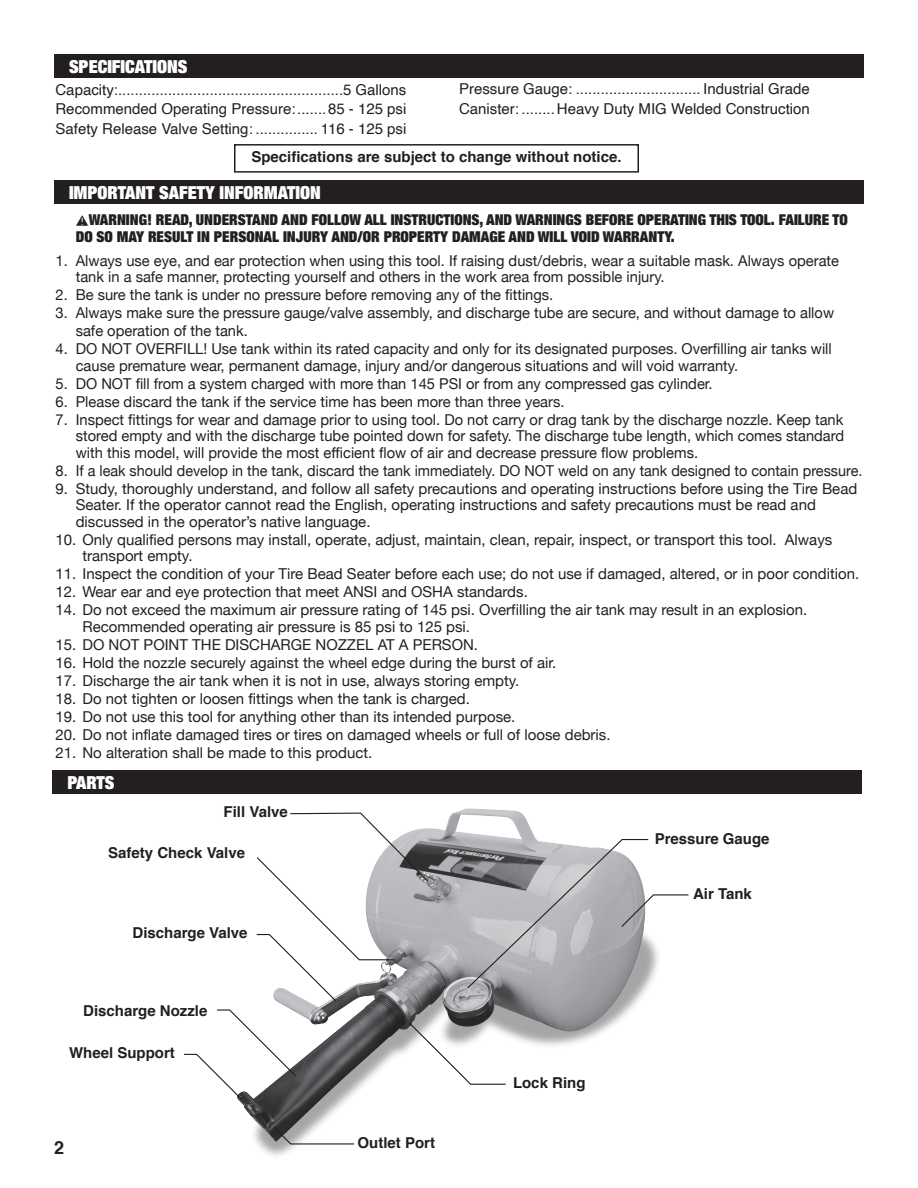
<style>
.page{position:relative;width:918px;height:1188px;background:#fff}
.page>*{position:absolute;margin:0;border:0;box-sizing:border-box;transform-origin:0 0}
.t1{font:900 expanded 18px "Helvetica Neue";color:#fff}
.t2{font:700 18px "Helvetica";color:#231f20}
.t3{font:15px/16.5px "Helvetica Neue";color:#231f20}
.t4{font:15px "Helvetica";color:#231f20}
.t5{font:900 expanded 15px/16.5px "Helvetica Neue";color:#231f20}
.t6{font:700 15px "Helvetica";color:#231f20}
</style>
<div class="page">
<div style="left:54px;top:54px;width:810px;height:23px;background:#231f20"></div>
<div style="left:54px;top:180px;width:810px;height:24px;background:#231f20"></div>
<img style="left:240px;top:808px;width:406px;height:348px">
<div style="left:52px;top:770px;width:810px;height:24px;background:#231f20"></div>
<div style="left:234px;top:144px;width:405px;height:29px;border:2px solid #231f20"></div>
<svg style="left:272px;top:1125px;width:83px;height:20px"></svg>
<svg style="left:408px;top:1022px;width:99px;height:63px"></svg>
<svg style="left:466px;top:838px;width:223px;height:152px"></svg>
<svg style="left:184px;top:1009px;width:114px;height:92px"></svg>
<svg style="left:256px;top:812px;width:173px;height:190px"></svg>
<p class="t1" style="left:69px;top:55px;width:120px">SPECIFICATIONS</p>
<p class="t4" style="left:56px;top:78px;width:352px">Capacity:......................................................5 Gallons</p>
<p class="t4" style="left:56px;top:97px;width:352px">Recommended Operating Pressure:.......85 - 125 psi</p>
<p class="t4" style="left:56px;top:117px;width:352px">Safety Release Valve Setting: ............... 116 - 125 psi</p>
<p class="t4" style="left:459px;top:78px;width:352px">Pressure Gauge: .............................. Industrial Grade</p>
<p class="t4" style="left:459px;top:97px;width:352px">Canister: ........Heavy Duty MIG Welded Construction</p>
<p class="t6" style="left:251px;top:145px;width:372px">Specifications are subject to change without notice.</p>
<p class="t1" style="left:69px;top:181px;width:253px">IMPORTANT SAFETY INFORMATION</p>
<p class="t5" style="left:76px;top:211px;width:774px;text-indent:13px">WARNING! READ, UNDERSTAND AND FOLLOW ALL INSTRUCTIONS, AND WARNINGS BEFORE OPERATING THIS TOOL. FAILURE TO<br>DO SO MAY RESULT IN PERSONAL INJURY AND/OR PROPERTY DAMAGE AND WILL VOID WARRANTY.</p>
<p class="t3" style="left:76px;top:253px;width:765px;text-indent:-20px">1. Always use eye, and ear protection when using this tool. If raising dust/debris, wear a suitable mask. Always operate tank in a safe manner, protecting yourself and others in the work area from possible injury.</p>
<p class="t3" style="left:56px;top:288px;width:499px">2. Be sure the tank is under no pressure before removing any of the fittings.</p>
<p class="t3" style="left:76px;top:305px;width:760px;line-height:18px;text-indent:-20px">3. Always make sure the pressure gauge/valve assembly, and discharge tube are secure, and without damage to allow safe operation of the tank.</p>
<p class="t3" style="left:76px;top:342px;width:758px;text-indent:-20px">4. DO NOT OVERFILL! Use tank within its rated capacity and only for its designated purposes. Overfilling air tanks will cause premature wear, permanent damage, injury and/or dangerous situations and will void warranty.</p>
<p class="t3" style="left:56px;top:376px;width:659px">5. DO NOT fill from a system charged with more than 145 PSI or from any compressed gas cylinder.</p>
<p class="t3" style="left:56px;top:394px;width:511px">6. Please discard the tank if the service time has been more than three years.</p>
<p class="t3" style="left:76px;top:412px;width:770px;text-align:justify;text-indent:-20px">7. Inspect fittings for wear and damage prior to using tool. Do not carry or drag tank by the discharge nozzle. Keep tank stored empty and with the discharge tube pointed down for safety. The discharge tube length, which comes standard with this model, will provide the most efficient flow of air and decrease pressure flow problems.</p>
<p class="t3" style="left:56px;top:463px;width:808px">8. If a leak should develop in the tank, discard the tank immediately. DO NOT weld on any tank designed to contain pressure.</p>
<p class="t3" style="left:76px;top:481px;width:783px;text-indent:-20px">9. Study, thoroughly understand, and follow all safety precautions and operating instructions before using the Tire Bead<br>Seater. If the operator cannot read the English, operating instructions and safety precautions must be read and discussed in the operator’s native language.</p>
<p class="t3" style="left:82px;top:532px;width:751px;text-indent:-27px">10. Only qualified persons may install, operate, adjust, maintain, clean, repair, inspect, or transport this tool. Always transport empty.</p>
<p class="t3" style="left:56px;top:567px;width:805px">11. Inspect the condition of your Tire Bead Seater before each use; do not use if damaged, altered, or in poor condition.</p>
<p class="t3" style="left:56px;top:585px;width:474px">12. Wear ear and eye protection that meet ANSI and OSHA standards.</p>
<p class="t3" style="left:82px;top:603px;width:726px;text-indent:-27px">14. Do not exceed the maximum air pressure rating of 145 psi. Overfilling the air tank may result in an explosion.<br>Recommended operating air pressure is 85 psi to 125 psi.</p>
<p class="t3" style="left:56px;top:637px;width:424px">15. DO NOT POINT THE DISCHARGE NOZZEL AT A PERSON.</p>
<p class="t3" style="left:56px;top:655px;width:502px">16. Hold the nozzle securely against the wheel edge during the burst of air.</p>
<p class="t3" style="left:56px;top:673px;width:465px">17. Discharge the air tank when it is not in use, always storing empty.</p>
<p class="t3" style="left:56px;top:691px;width:416px">18. Do not tighten or loosen fittings when the tank is charged.</p>
<p class="t3" style="left:56px;top:709px;width:461px">19. Do not use this tool for anything other than its intended purpose.</p>
<p class="t3" style="left:56px;top:727px;width:557px">20. Do not inflate damaged tires or tires on damaged wheels or full of loose debris.</p>
<p class="t3" style="left:56px;top:745px;width:318px">21. No alteration shall be made to this product.</p>
<p class="t1" style="left:68px;top:772px;width:49px">PARTS</p>
<p class="t6" style="left:224px;top:799px;width:66px">Fill Valve</p>
<p class="t6" style="left:108px;top:841px;width:138px">Safety Check Valve</p>
<p class="t6" style="left:133px;top:921px;width:117px">Discharge Valve</p>
<p class="t6" style="left:83px;top:998px;width:126px">Discharge Nozzle</p>
<p class="t6" style="left:69px;top:1040px;width:107px">Wheel Support</p>
<p class="t2" style="left:54px;top:1133px;width:12px">2</p>
<p class="t6" style="left:358px;top:1130px;width:79px">Outlet Port</p>
<p class="t6" style="left:513px;top:1071px;width:74px">Lock Ring</p>
<p class="t6" style="left:655px;top:826px;width:116px">Pressure Gauge</p>
<p class="t6" style="left:693px;top:882px;width:60px">Air Tank</p>
</div>
